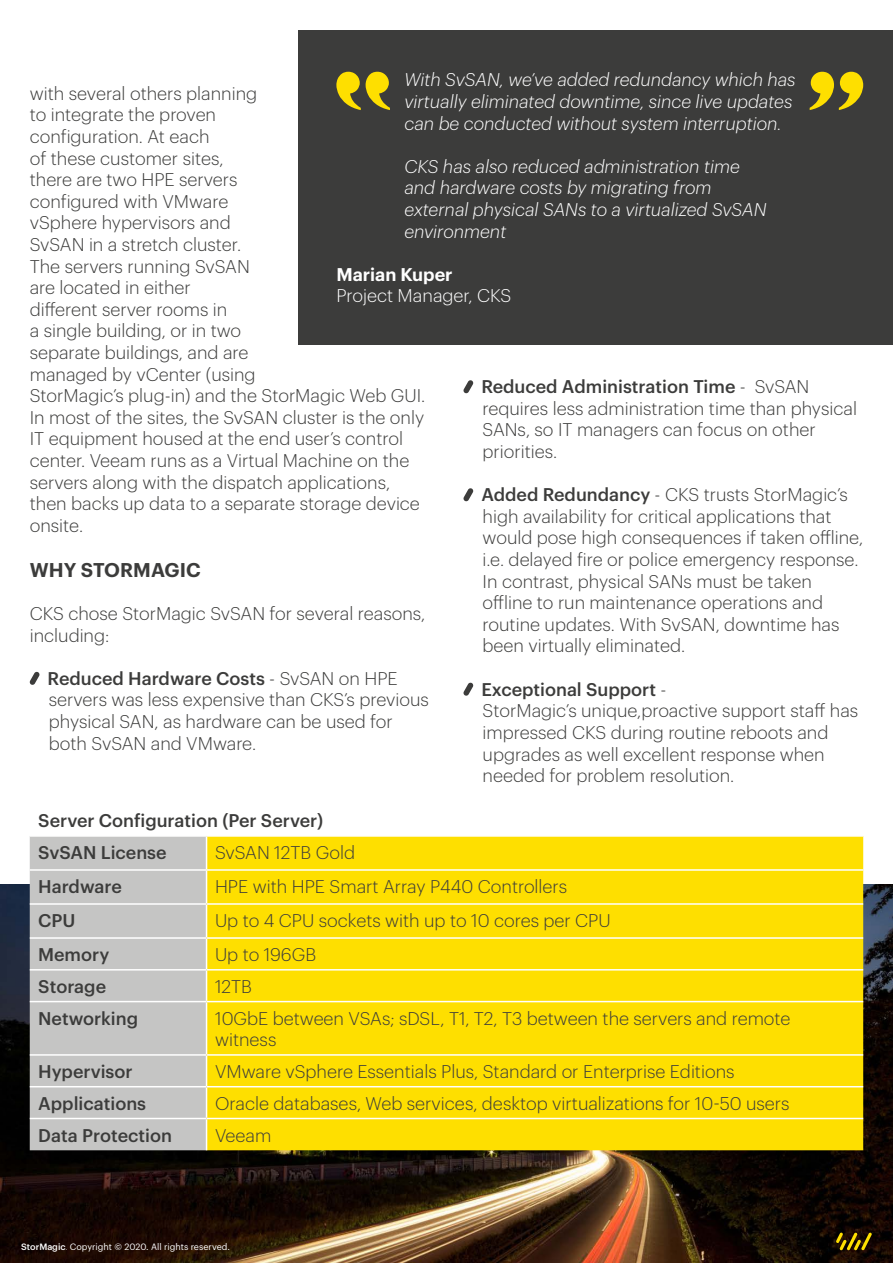
<style>
.page{position:relative;width:893px;height:1263px;background:#fff}
.page>*{position:absolute;margin:0;border:0;box-sizing:border-box;transform-origin:0 0}
.Headings{font:600 19.5px "Graphik";letter-spacing:.005em;color:#3c3c3b}
.Body_Copy{font:300 18px/21.6px "Graphik";color:#3c3c3b}
.Bullet_points_extra{font:300 18px/21.6px "Graphik";color:#3c3c3b}
.Body_Copy-2{font:italic 300 18px/21.6px "Graphik";color:#fff}
.t1{font:500 18px "Graphik";color:#3c3c3b}
.Body_Copy-3{font:300 18px "Graphik";color:#fff}
.Body_Copy-4{font:600 18px "Graphik";color:#fff}
.t2{font:9px "Graphik";color:#fff}
.s1{font-weight:300}
.s2{font-weight:500}
</style>
<div class="page">
<img style="left:0;top:884px;width:893px;height:379px">
<svg style="left:836px;top:1232px;width:36px;height:18px"></svg>
<div style="left:30px;top:837px;width:176px;height:313px;background:#c5c5c4"></div>
<div style="left:207px;top:837px;width:656px;height:313px;background:#fedf00"></div>
<hr style="left:30px;top:869px;width:177px;height:2px;background:#fff">
<hr style="left:207px;top:869px;width:656px;height:2px;background:#fff">
<hr style="left:206px;top:871px;width:1px;height:32px;background:#fff">
<hr style="left:30px;top:903px;width:177px;height:2px;background:#fff">
<hr style="left:207px;top:903px;width:656px;height:2px;background:#fff">
<hr style="left:206px;top:905px;width:1px;height:32px;background:#fff">
<hr style="left:30px;top:937px;width:177px;height:2px;background:#fff">
<hr style="left:207px;top:937px;width:656px;height:2px;background:#fff">
<hr style="left:206px;top:939px;width:1px;height:30px;background:#fff">
<hr style="left:30px;top:969px;width:177px;height:1px;background:#fff">
<hr style="left:207px;top:969px;width:656px;height:1px;background:#fff">
<hr style="left:206px;top:970px;width:1px;height:31px;background:#fff">
<hr style="left:30px;top:1001px;width:177px;height:1px;background:#fff">
<hr style="left:207px;top:1001px;width:656px;height:1px;background:#fff">
<hr style="left:206px;top:1002px;width:1px;height:52px;background:#fff">
<hr style="left:30px;top:1054px;width:177px;height:2px;background:#fff">
<hr style="left:207px;top:1054px;width:656px;height:2px;background:#fff">
<hr style="left:206px;top:1056px;width:1px;height:30px;background:#fff">
<hr style="left:30px;top:1086px;width:177px;height:1px;background:#fff">
<hr style="left:207px;top:1086px;width:656px;height:1px;background:#fff">
<hr style="left:206px;top:1087px;width:1px;height:31px;background:#fff">
<hr style="left:30px;top:1118px;width:177px;height:1px;background:#fff">
<hr style="left:207px;top:1118px;width:656px;height:1px;background:#fff">
<hr style="left:206px;top:1119px;width:1px;height:31px;background:#fff">
<svg style="left:29px;top:671px;width:11px;height:14px"></svg>
<svg style="left:463px;top:380px;width:11px;height:14px"></svg>
<svg style="left:463px;top:488px;width:11px;height:14px"></svg>
<svg style="left:463px;top:682px;width:11px;height:14px"></svg>
<div style="left:299px;top:30px;width:594px;height:314px;background:#3c3c3b"></div>
<svg style="left:336px;top:72px;width:54px;height:38px"></svg>
<svg style="left:810px;top:72px;width:53px;height:38px"></svg>
<p class="Body_Copy-2" style="left:404px;top:68px;width:393px">With SvSAN, we’ve added redundancy which has virtually eliminated downtime, since live updates can be conducted without system interruption.</p>
<p class="Body_Copy-2" style="left:404px;top:154px;width:364px">CKS has also reduced administration time and hardware costs by migrating from external physical SANs to a virtualized SvSAN environment</p>
<p class="Body_Copy-4" style="left:336px;top:261px;width:118px">Marian Kuper</p>
<p class="Body_Copy-3" style="left:336px;top:283px;width:176px">Project Manager, CKS</p>
<p class="Body_Copy" style="left:30px;top:81px;width:397px">with several others planning<br>to integrate the proven<br>configuration. At each<br>of these customer sites,<br>there are two HPE servers<br>configured with VMware<br>vSphere hypervisors and<br>SvSAN in a stretch cluster.<br>The servers running SvSAN<br>are located in either<br>different server rooms in<br>a single building, or in two<br>separate buildings, and are<br>managed by vCenter (using<br>StorMagic’s plug-in) and the StorMagic Web GUI.<br>In most of the sites, the SvSAN cluster is the only<br>IT equipment housed at the end user’s control center. Veeam runs as a Virtual Machine on the servers along with the dispatch applications, then backs up data to a separate storage device onsite.</p>
<p class="Headings" style="left:30px;top:555px;width:172px">WHY STORMAGIC</p>
<p class="Body_Copy" style="left:30px;top:601px;width:397px">CKS chose StorMagic SvSAN for several reasons, including:</p>
<p class="t1" style="left:48px;top:665px;width:352px">Reduced Hardware Costs <span class="s1">- SvSAN on HPE</span></p>
<p class="Bullet_points_extra" style="left:49px;top:688px;width:382px">servers was less expensive than CKS’s previous physical SAN, as hardware can be used for both SvSAN and VMware.</p>
<p class="t1" style="left:481px;top:373px;width:330px">Reduced Administration Time <span class="s1">- SvSAN</span></p>
<p class="Bullet_points_extra" style="left:483px;top:396px;width:376px">requires less administration time than physical<br>SANs, so IT managers can focus on other priorities.</p>
<p class="Body_Copy" style="left:481px;top:482px;width:368px"><span class="s2">Added Redundancy</span> - CKS trusts StorMagic’s</p>
<p class="Bullet_points_extra" style="left:483px;top:504px;width:382px">high availability for critical applications that would pose high consequences if taken offline, i.e. delayed fire or police emergency response.<br>In contrast, physical SANs must be taken offline to run maintenance operations and routine updates. With SvSAN, downtime has been virtually eliminated.</p>
<p class="t1" style="left:481px;top:675px;width:187px">Exceptional Support <span class="s1">-</span></p>
<p class="Bullet_points_extra" style="left:483px;top:698px;width:377px">StorMagic’s unique,proactive support staff has impressed CKS during routine reboots and upgrades as well excellent response when needed for problem resolution.</p>
<p class="t1" style="left:38px;top:807px;width:286px">Server Configuration (Per Server)</p>
<p class="t1" style="left:38px;top:839px;width:130px">SvSAN License</p>
<p class="Body_Copy" style="left:215px;top:840px;width:142px">SvSAN 12TB Gold</p>
<p class="t1" style="left:38px;top:873px;width:85px">Hardware</p>
<p class="Body_Copy" style="left:215px;top:874px;width:354px">HPE with HPE Smart Array P440 Controllers</p>
<p class="t1" style="left:38px;top:907px;width:39px">CPU</p>
<p class="Body_Copy" style="left:215px;top:908px;width:397px">Up to 4 CPU sockets with up to 10 cores per CPU</p>
<p class="t1" style="left:38px;top:941px;width:73px">Memory</p>
<p class="Body_Copy" style="left:215px;top:942px;width:103px">Up to 196GB</p>
<p class="t1" style="left:38px;top:973px;width:69px">Storage</p>
<p class="Body_Copy" style="left:215px;top:974px;width:39px">12TB</p>
<p class="t1" style="left:38px;top:1005px;width:101px">Networking</p>
<p class="Body_Copy" style="left:215px;top:1006px;width:577px">10GbE between VSAs; sDSL, T1, T2, T3 between the servers and remote witness</p>
<p class="t1" style="left:38px;top:1058px;width:96px">Hypervisor</p>
<p class="Body_Copy" style="left:215px;top:1059px;width:521px">VMware vSphere Essentials Plus, Standard or Enterprise Editions</p>
<p class="t1" style="left:38px;top:1090px;width:109px">Applications</p>
<p class="Body_Copy" style="left:215px;top:1091px;width:576px">Oracle databases, Web services, desktop virtualizations for 10-50 users</p>
<p class="t1" style="left:38px;top:1121px;width:135px">Data Protection</p>
<p class="Body_Copy" style="left:215px;top:1123px;width:58px">Veeam</p>
<p class="t2" style="left:21px;top:1240px;width:210px"><span class="s2">StorMagic</span> <span class="s1">.</span> Copyright © 2020. All rights reserved.</p>
</div>
